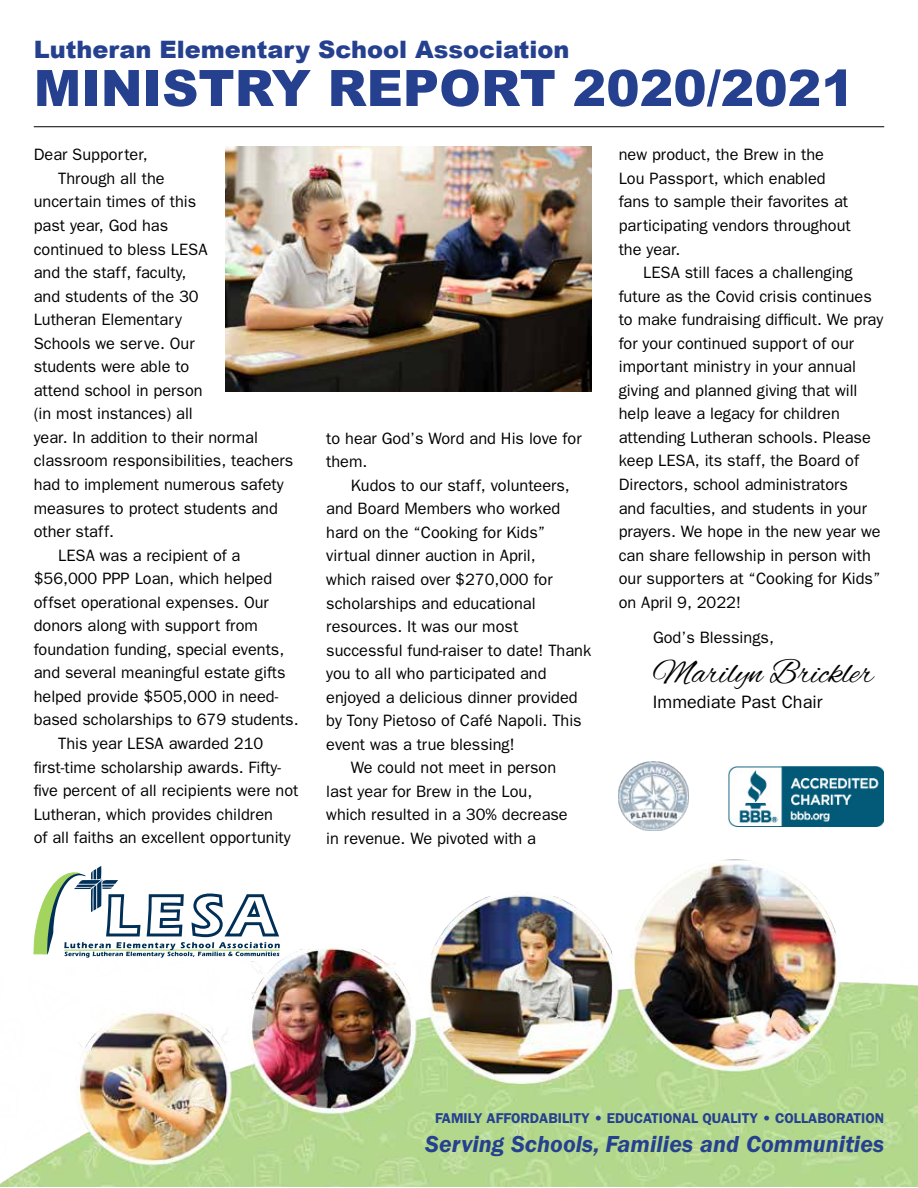
<style>
.page{position:relative;width:918px;height:1188px;background:#fff}
.page>*{position:absolute;margin:0;border:0;box-sizing:border-box;transform-origin:0 0}
.t1{font:900 50.25px "Arial";color:#25408f}
.t2{font:34.5px "Alex Brush";color:#000}
.t3{font:italic 600 24px "Franklin Gothic";color:#25408f}
.t4{font:900 24px "Arial";color:#25408f}
.t5{font:18px "Franklin Gothic";color:#000}
.t6{font:16.5px/23.5px "Franklin Gothic";color:#000}
.t7{font:600 14.25px "Franklin Gothic";color:#25408f}
</style>
<div class="page">
<img style="left:1px;top:859px;width:917px;height:327px">
<hr style="left:34px;top:126px;width:850px;height:1px;background:#000">
<svg style="left:34px;top:866px;width:246px;height:92px"></svg>
<img style="left:728px;top:767px;width:155px;height:59px">
<img style="left:225px;top:147px;width:367px;height:244px">
<img style="left:619px;top:761px;width:69px;height:70px">
<h3 class="t4" style="left:34px;top:32px;width:537px">Lutheran Elementary School Association</h3>
<h1 class="t1" style="left:34px;top:52px;width:823px">MINISTRY REPORT 2020/2021</h1>
<p class="t6" style="left:34px;top:143px;width:116px">Dear Supporter,</p>
<p class="t6" style="left:58px;top:166px;width:108px">Through all the</p>
<p class="t6" style="left:34px;top:190px;width:164px">uncertain times of this</p>
<p class="t6" style="left:34px;top:213px;width:136px">past year, God has</p>
<p class="t6" style="left:34px;top:237px;width:175px">continued to bless LESA</p>
<p class="t6" style="left:34px;top:260px;width:154px">and the staff, faculty,</p>
<p class="t6" style="left:34px;top:284px;width:166px">and students of the 30</p>
<p class="t6" style="left:34px;top:307px;width:150px">Lutheran Elementary</p>
<p class="t6" style="left:34px;top:331px;width:162px">Schools we serve. Our</p>
<p class="t6" style="left:34px;top:354px;width:157px">students were able to</p>
<p class="t6" style="left:34px;top:378px;width:170px">attend school in person</p>
<p class="t6" style="left:34px;top:402px;width:161px">(in most instances) all</p>
<p class="t6" style="left:34px;top:425px;width:226px">year. In addition to their normal</p>
<p class="t6" style="left:34px;top:449px;width:261px">classroom responsibilities, teachers</p>
<p class="t6" style="left:34px;top:472px;width:251px">had to implement numerous safety</p>
<p class="t6" style="left:34px;top:496px;width:246px">measures to protect students and</p>
<p class="t6" style="left:34px;top:519px;width:82px">other staff.</p>
<p class="t6" style="left:58px;top:543px;width:184px">LESA was a recipient of a</p>
<p class="t6" style="left:34px;top:566px;width:240px">$56,000 PPP Loan, which helped</p>
<p class="t6" style="left:34px;top:590px;width:237px">offset operational expenses. Our</p>
<p class="t6" style="left:34px;top:613px;width:226px">donors along with support from</p>
<p class="t6" style="left:34px;top:637px;width:252px">foundation funding, special events,</p>
<p class="t6" style="left:34px;top:661px;width:253px">and several meaningful estate gifts</p>
<p class="t6" style="left:34px;top:684px;width:246px">helped provide $505,000 in need-</p>
<p class="t6" style="left:34px;top:708px;width:266px">based scholarships to 679 students.</p>
<p class="t6" style="left:58px;top:731px;width:207px">This year LESA awarded 210</p>
<p class="t6" style="left:34px;top:755px;width:249px">first-time scholarship awards. Fifty-</p>
<p class="t6" style="left:34px;top:778px;width:266px">five percent of all recipients were not</p>
<p class="t6" style="left:34px;top:802px;width:241px">Lutheran, which provides children</p>
<p class="t6" style="left:34px;top:825px;width:258px">of all faiths an excellent opportunity</p>
<p class="t6" style="left:326px;top:426px;width:257px">to hear God’s Word and His love for them.</p>
<p class="t6" style="left:351px;top:473px;width:221px">Kudos to our staff, volunteers,</p>
<p class="t6" style="left:326px;top:497px;width:236px">and Board Members who worked</p>
<p class="t6" style="left:326px;top:520px;width:221px">hard on the “Cooking for Kids”</p>
<p class="t6" style="left:326px;top:544px;width:211px">virtual dinner auction in April,</p>
<p class="t6" style="left:326px;top:567px;width:228px">which raised over $270,000 for</p>
<p class="t6" style="left:326px;top:591px;width:211px">scholarships and educational</p>
<p class="t6" style="left:326px;top:614px;width:193px">resources. It was our most</p>
<p class="t6" style="left:326px;top:638px;width:266px">successful fund-raiser to date! Thank</p>
<p class="t6" style="left:326px;top:661px;width:222px">you to all who participated and</p>
<p class="t6" style="left:326px;top:685px;width:253px">enjoyed a delicious dinner provided</p>
<p class="t6" style="left:326px;top:709px;width:257px">by Tony Pietoso of Café Napoli. This</p>
<p class="t6" style="left:326px;top:732px;width:190px">event was a true blessing!</p>
<p class="t6" style="left:351px;top:756px;width:207px">We could not meet in person</p>
<p class="t6" style="left:326px;top:779px;width:208px">last year for Brew in the Lou,</p>
<p class="t6" style="left:326px;top:803px;width:243px">which resulted in a 30% decrease</p>
<p class="t6" style="left:326px;top:826px;width:211px">in revenue. We pivoted with a</p>
<p class="t6" style="left:619px;top:143px;width:234px">new product, the Brew in the<br>Lou Passport, which enabled fans to sample their favorites at participating vendors throughout the year.</p>
<p class="t6" style="left:619px;top:260px;width:266px;text-indent:25px">LESA still faces a challenging future as the Covid crisis continues to make fundraising difficult. We pray for your continued support of our important ministry in your annual giving and planned giving that will help leave a legacy for children attending Lutheran schools. Please keep LESA, its staff, the Board of Directors, school administrators<br>and faculties, and students in your prayers. We hope in the new year we can share fellowship in person with our supporters at “Cooking for Kids” on April 9, 2022!</p>
<p class="t6" style="left:653px;top:626px;width:122px">God’s Blessings,</p>
<h2 class="t2" style="left:653px;top:653px;width:222px">Marilyn Brickler</h2>
<p class="t5" style="left:653px;top:691px;width:171px">Immediate Past Chair</p>
<p class="t7" style="left:435px;top:1110px;width:451px">FAMILY AFFORDABILITY • EDUCATIONAL QUALITY • COLLABORATION</p>
<h3 class="t3" style="left:425px;top:1130px;width:460px">Serving Schools, Families and Communities</h3>
</div>
